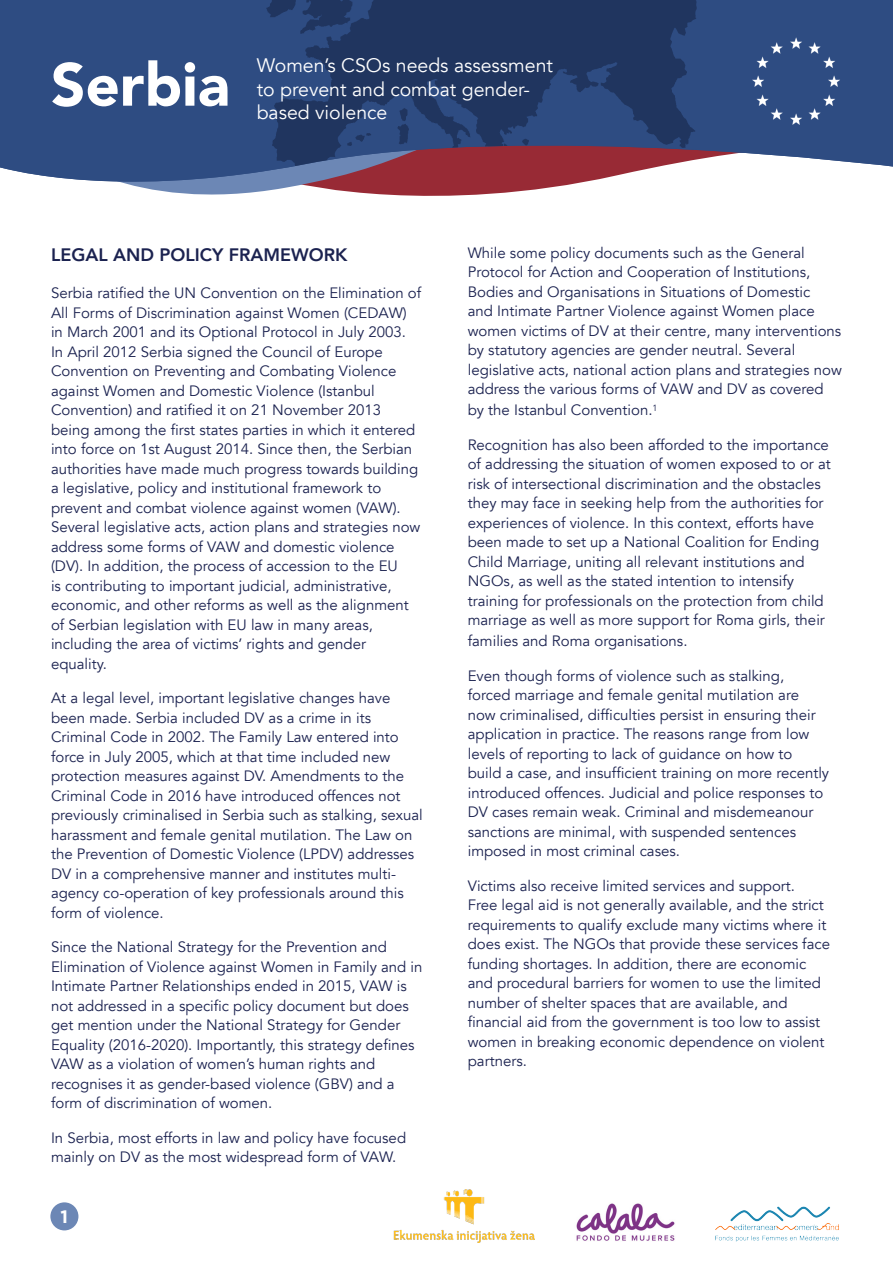
<style>
.page{position:relative;width:893px;height:1263px;background:#fff}
.page>*{position:absolute;margin:0;border:0;box-sizing:border-box;transform-origin:0 0}
.t1{font:900 60px "Avenir";color:#fff}
.t2{font:19.5px "Avenir";color:#fff}
.t3{font:800 18px "Avenir";color:#1b2250}
.t4{font:700 18px "Gotham";color:#fff}
.t5{font:15px/19.5px "Avenir";color:#1b2250}
</style>
<div class="page">
<div style="left:50px;top:1202px;width:28px;height:28px;background:#6c87b5;border-radius:50%"></div>
<svg style="left:124px;top:183px;width:454px;height:13px"></svg>
<img style="left:0;top:0;width:893px;height:183px">
<img style="left:749px;top:33px;width:95px;height:98px">
<img style="left:576px;top:1203px;width:99px;height:38px">
<img style="left:715px;top:1206px;width:124px;height:36px">
<img style="left:394px;top:1190px;width:140px;height:53px">
<p class="t1" style="left:51px;top:33px;width:180px">Serbia</p>
<p class="t2" style="left:257px;top:54px;width:298px">Women’s CSOs needs assessment</p>
<p class="t2" style="left:257px;top:77px;width:275px">to prevent and combat gender-</p>
<p class="t2" style="left:257px;top:101px;width:132px">based violence</p>
<p class="t3" style="left:51px;top:240px;width:298px">LEGAL AND POLICY FRAMEWORK</p>
<p class="t5" style="left:51px;top:283px;width:372px">Serbia ratified the UN Convention on the Elimination of All Forms of Discrimination against Women (CEDAW) in March 2001 and its Optional Protocol in July 2003.<br>In April 2012 Serbia signed the Council of Europe Convention on Preventing and Combating Violence against Women and Domestic Violence (Istanbul Convention) and ratified it on 21 November 2013 being among the first states parties in which it entered into force on 1st August 2014. Since then, the Serbian authorities have made much progress towards building a legislative, policy and institutional framework to prevent and combat violence against women (VAW).<br>Several legislative acts, action plans and strategies now address some forms of VAW and domestic violence (DV). In addition, the process of accession to the EU<br>is contributing to important judicial, administrative, economic, and other reforms as well as the alignment of Serbian legislation with EU law in many areas, including the area of victims’ rights and gender equality.</p>
<p class="t5" style="left:51px;top:688px;width:373px">At a legal level, important legislative changes have been made. Serbia included DV as a crime in its Criminal Code in 2002. The Family Law entered into force in July 2005, which at that time included new protection measures against DV. Amendments to the Criminal Code in 2016 have introduced offences not previously criminalised in Serbia such as stalking, sexual harassment and female genital mutilation. The Law on the Prevention of Domestic Violence (LPDV) addresses DV in a comprehensive manner and institutes multi&shy;agency co-operation of key professionals around this form of violence.</p>
<p class="t5" style="left:51px;top:937px;width:373px">Since the National Strategy for the Prevention and Elimination of Violence against Women in Family and in Intimate Partner Relationships ended in 2015, VAW is not addressed in a specific policy document but does get mention under the National Strategy for Gender Equality (2016-2020). Importantly, this strategy defines VAW as a violation of women’s human rights and recognises it as gender-based violence (GBV) and a form of discrimination of women.</p>
<p class="t5" style="left:51px;top:1128px;width:357px">In Serbia, most efforts in law and policy have focused mainly on DV as the most widespread form of VAW.</p>
<p class="t4" style="left:60px;top:1206px;width:9px">1</p>
<p class="t5" style="left:468px;top:243px;width:376px">While some policy documents such as the General Protocol for Action and Cooperation of Institutions, Bodies and Organisations in Situations of Domestic<br>and Intimate Partner Violence against Women place women victims of DV at their centre, many interventions by statutory agencies are gender neutral. Several legislative acts, national action plans and strategies now address the various forms of VAW and DV as covered</p>
<p class="t5" style="left:468px;top:400px;width:191px">by the Istanbul Convention.<sup>1</sup></p>
<p class="t5" style="left:468px;top:435px;width:365px">Recognition has also been afforded to the importance of addressing the situation of women exposed to or at risk of intersectional discrimination and the obstacles they may face in seeking help from the authorities for experiences of violence. In this context, efforts have been made to set up a National Coalition for Ending Child Marriage, uniting all relevant institutions and NGOs, as well as the stated intention to intensify training for professionals on the protection from child marriage as well as more support for Roma girls, their</p>
<p class="t5" style="left:468px;top:631px;width:221px">families and Roma organisations.</p>
<p class="t5" style="left:468px;top:666px;width:363px">Even though forms of violence such as stalking, forced marriage and female genital mutilation are now criminalised, difficulties persist in ensuring their application in practice. The reasons range from low levels of reporting to lack of guidance on how to build a case, and insufficient training on more recently introduced offences. Judicial and police responses to DV cases remain weak. Criminal and misdemeanour sanctions are minimal, with suspended sentences imposed in most criminal cases.</p>
<p class="t5" style="left:468px;top:876px;width:364px">Victims also receive limited services and support.<br>Free legal aid is not generally available, and the strict requirements to qualify exclude many victims where it does exist. The NGOs that provide these services face funding shortages. In addition, there are economic and procedural barriers for women to use the limited number of shelter spaces that are available, and financial aid from the government is too low to assist women in breaking economic dependence on violent partners.</p>
</div>
